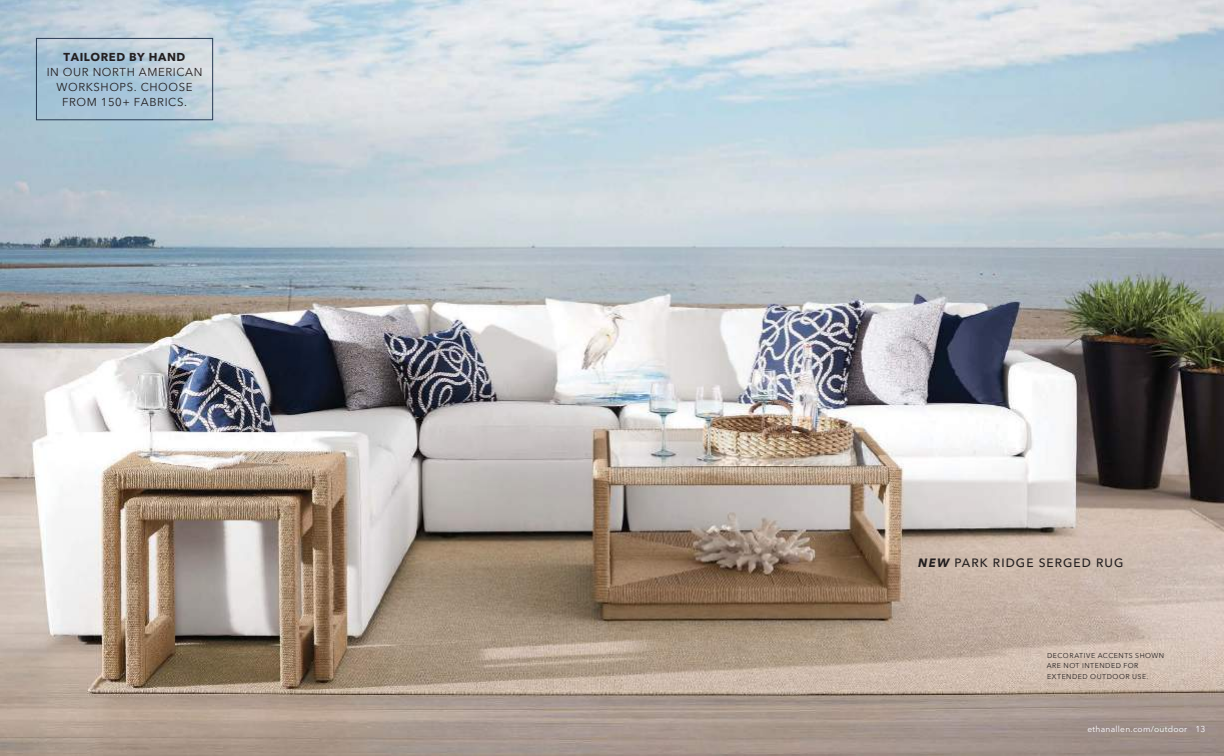
<style>
.page{position:relative;width:1224px;height:756px;background:#fff}
.page>*{position:absolute;margin:0;border:0;box-sizing:border-box;transform-origin:0 0}
.t1{font:500 12px "Avenir Next LT Pro";letter-spacing:.09em;color:#231f20}
.t2{font:11.4px/15.2px "Avenir Next LT Pro";letter-spacing:.05em;color:#231f20;text-align:center}
.t3{font:700 11.4px "Avenir Next LT Pro";letter-spacing:.05em;color:#231f20}
.t4{font:8.5px "Avenir Next LT Pro";letter-spacing:.03em;color:#fff}
.t5{font:7px/10.5px "Avenir Next LT Pro";letter-spacing:.075em;color:#231f20}
.s1{font-weight:700;font-style:italic}
</style>
<div class="page">
<img style="left:0;top:0;width:1224px;height:756px">
<div style="left:36px;top:38px;width:177px;height:82px;border:1px solid #273a53"></div>
<h2 class="t3" style="left:64px;top:50px;width:123px">TAILORED BY HAND</h2>
<h2 class="t2" style="left:47px;top:64px;width:157px">IN OUR NORTH AMERICAN<br>WORKSHOPS. CHOOSE<br>FROM 150+ FABRICS.</h2>
<h1 class="t1" style="left:918px;top:556px;width:207px"><span class="s1">NEW</span> PARK RIDGE SERGED RUG</h1>
<p class="t5" style="left:1047px;top:650px;width:119px">DECORATIVE ACCENTS SHOWN<br>ARE NOT INTENDED FOR<br>EXTENDED OUTDOOR USE.</p>
<p class="t4" style="left:1087px;top:724px;width:119px">ethanallen.com/outdoor 13</p>
</div>
